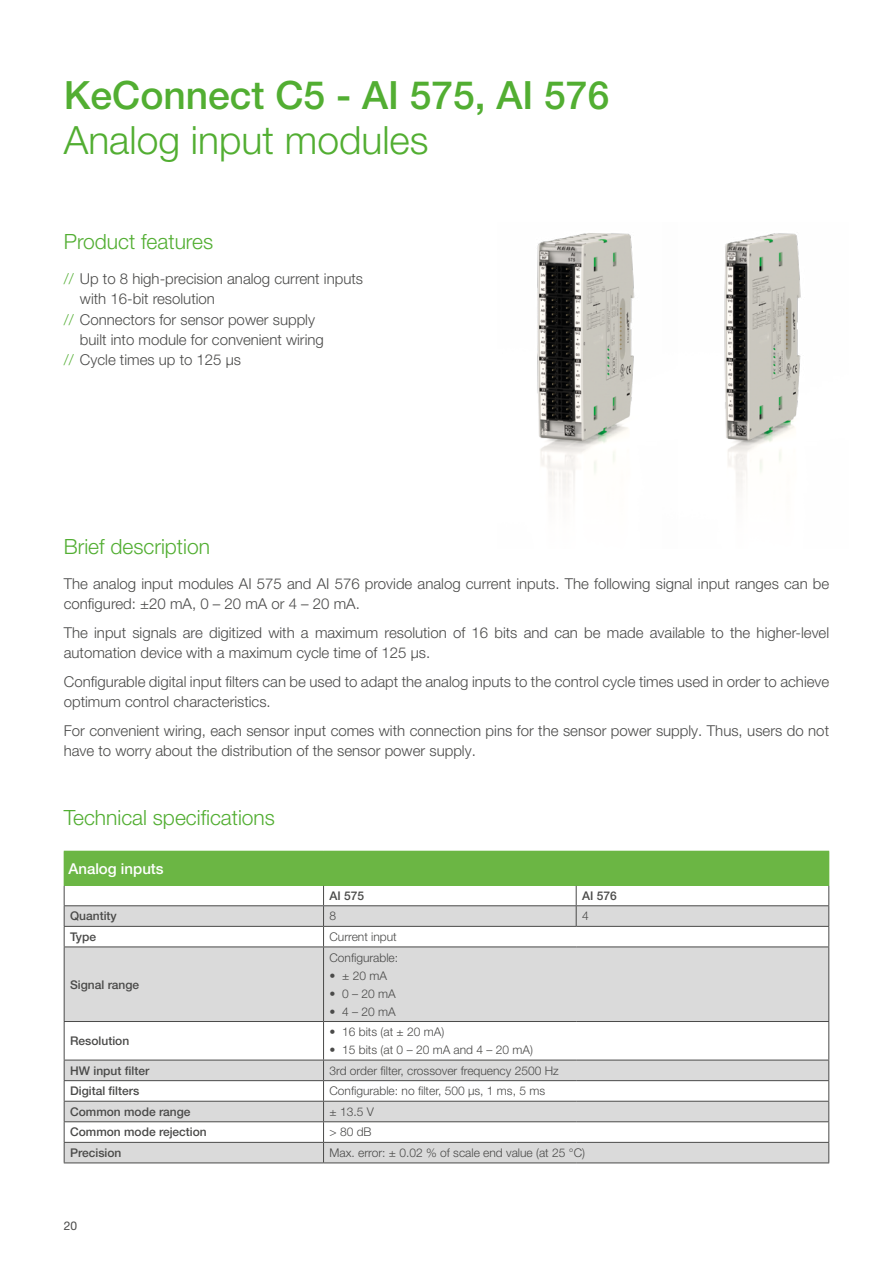
<style>
.page{position:relative;width:893px;height:1263px;background:#fff}
.page>*{position:absolute;margin:0;border:0;box-sizing:border-box;transform-origin:0 0}
.t1{font:500 39px "Helvetica Neue LT Pro";color:#52ae32}
.t2{font:300 39px "Helvetica Neue LT Pro";color:#52ae32}
.t3{font:300 21px "Helvetica Neue LT Pro";color:#52ae32}
.t4{font:300 15px/20.2px "Helvetica Neue LT Pro";color:#4a4a49}
.t5{font:500 15px "Helvetica Neue LT Pro";color:#fff}
.t6{font:300 12px "Helvetica Neue LT Pro";color:#4a4a49}
.t7{font:500 12px "Helvetica Neue LT Pro";color:#4a4a49}
.t8{font:12px "Helvetica Neue LT Pro";color:#4a4a49}
.s1{color:#52ae32}
</style>
<div class="page">
<div style="left:64px;top:851px;width:765px;height:34px;background:#6bb644"></div>
<svg style="left:65px;top:906px;width:763px;height:256px;fill:#dadada"></svg>
<hr style="left:828px;top:947px;width:1px;height:74px;background:#4a4a49">
<hr style="left:828px;top:1022px;width:1px;height:38px;background:#4a4a49">
<svg style="left:828px;top:1061px;width:1px;height:101px"></svg>
<hr style="left:324px;top:926px;width:252px;height:1px;background:#4a4a49">
<hr style="left:576px;top:926px;width:253px;height:1px;background:#4a4a49">
<hr style="left:324px;top:946px;width:252px;height:1px;background:#4a4a49">
<hr style="left:576px;top:946px;width:253px;height:1px;background:#4a4a49">
<hr style="left:324px;top:1021px;width:252px;height:1px;background:#4a4a49">
<hr style="left:576px;top:1021px;width:253px;height:1px;background:#4a4a49">
<hr style="left:324px;top:1060px;width:252px;height:1px;background:#4a4a49">
<hr style="left:576px;top:1060px;width:253px;height:1px;background:#4a4a49">
<hr style="left:64px;top:926px;width:260px;height:1px;background:#4a4a49">
<hr style="left:324px;top:1080px;width:252px;height:1px;background:#4a4a49">
<hr style="left:576px;top:1080px;width:253px;height:1px;background:#4a4a49">
<hr style="left:324px;top:1101px;width:252px;height:1px;background:#4a4a49">
<hr style="left:576px;top:1101px;width:253px;height:1px;background:#4a4a49">
<hr style="left:64px;top:946px;width:260px;height:1px;background:#4a4a49">
<hr style="left:64px;top:1021px;width:260px;height:1px;background:#4a4a49">
<hr style="left:64px;top:1060px;width:260px;height:1px;background:#4a4a49">
<hr style="left:64px;top:1080px;width:260px;height:1px;background:#4a4a49">
<hr style="left:64px;top:1101px;width:260px;height:1px;background:#4a4a49">
<hr style="left:64px;top:1121px;width:260px;height:1px;background:#4a4a49">
<hr style="left:324px;top:1121px;width:252px;height:1px;background:#4a4a49">
<hr style="left:576px;top:1121px;width:253px;height:1px;background:#4a4a49">
<hr style="left:324px;top:1142px;width:252px;height:1px;background:#4a4a49">
<hr style="left:576px;top:1142px;width:253px;height:1px;background:#4a4a49">
<hr style="left:324px;top:1162px;width:252px;height:1px;background:#4a4a49">
<hr style="left:576px;top:1162px;width:253px;height:1px;background:#4a4a49">
<hr style="left:64px;top:1162px;width:260px;height:1px;background:#4a4a49">
<hr style="left:64px;top:905px;width:260px;height:1px;background:#4a4a49">
<svg style="left:64px;top:886px;width:1px;height:60px"></svg>
<hr style="left:64px;top:947px;width:1px;height:74px;background:#4a4a49">
<hr style="left:323px;top:947px;width:1px;height:74px;background:#4a4a49">
<hr style="left:64px;top:1022px;width:1px;height:38px;background:#4a4a49">
<hr style="left:323px;top:1022px;width:1px;height:38px;background:#4a4a49">
<svg style="left:64px;top:1060px;width:1px;height:102px"></svg>
<svg style="left:323px;top:1060px;width:1px;height:102px"></svg>
<hr style="left:64px;top:1142px;width:260px;height:1px;background:#4a4a49">
<svg style="left:828px;top:886px;width:1px;height:60px"></svg>
<hr style="left:576px;top:905px;width:253px;height:1px;background:#4a4a49">
<svg style="left:323px;top:886px;width:1px;height:60px"></svg>
<svg style="left:576px;top:886px;width:1px;height:40px"></svg>
<hr style="left:324px;top:905px;width:252px;height:1px;background:#4a4a49">
<hr style="left:64px;top:885px;width:260px;height:1px;background:#6bb644">
<hr style="left:324px;top:885px;width:252px;height:1px;background:#6bb644">
<hr style="left:576px;top:885px;width:253px;height:1px;background:#6bb644">
<img style="left:537px;top:233px;width:98px;height:261px">
<img style="left:724px;top:233px;width:77px;height:259px">
<h1 class="t1" style="left:64px;top:71px;width:547px">KeConnect C5 - AI 575, AI 576</h1>
<h1 class="t2" style="left:64px;top:116px;width:366px">Analog input modules</h1>
<h2 class="t3" style="left:64px;top:229px;width:151px">Product features</h2>
<p class="t4" style="left:64px;top:268px;width:301px"><span class="s1">//</span> Up to 8 high-precision analog current inputs</p>
<p class="t4" style="left:80px;top:289px;width:137px">with 16-bit resolution</p>
<p class="t4" style="left:64px;top:309px;width:253px"><span class="s1">//</span> Connectors for sensor power supply</p>
<p class="t4" style="left:80px;top:329px;width:245px">built into module for convenient wiring</p>
<p class="t4" style="left:64px;top:349px;width:179px"><span class="s1">//</span> Cycle times up to 125 µs</p>
<h2 class="t3" style="left:64px;top:533px;width:148px">Brief description</h2>
<p class="t4" style="left:64px;top:573px;width:767px">The analog input modules AI 575 and AI 576 provide analog current inputs. The following signal input ranges can be configured: ±20 mA, 0 – 20 mA or 4 – 20 mA.</p>
<p class="t4" style="left:64px;top:622px;width:767px">The input signals are digitized with a maximum resolution of 16 bits and can be made available to the higher-level automation device with a maximum cycle time of 125 μs.</p>
<p class="t4" style="left:64px;top:671px;width:767px">Configurable digital input filters can be used to adapt the analog inputs to the control cycle times used in order to achieve optimum control characteristics.</p>
<p class="t4" style="left:64px;top:720px;width:767px">For convenient wiring, each sensor input comes with connection pins for the sensor power supply. Thus, users do not have to worry about the distribution of the sensor power supply.</p>
<h2 class="t3" style="left:64px;top:805px;width:213px">Technical specifications</h2>
<p class="t5" style="left:68px;top:859px;width:97px">Analog inputs</p>
<p class="t7" style="left:330px;top:888px;width:36px">AI 575</p>
<p class="t7" style="left:582px;top:888px;width:36px">AI 576</p>
<p class="t7" style="left:70px;top:909px;width:48px">Quantity</p>
<p class="t6" style="left:330px;top:909px;width:8px">8</p>
<p class="t6" style="left:582px;top:909px;width:8px">4</p>
<p class="t7" style="left:70px;top:929px;width:28px">Type</p>
<p class="t6" style="left:329px;top:929px;width:69px">Current input</p>
<p class="t7" style="left:70px;top:977px;width:71px">Signal range</p>
<p class="t6" style="left:329px;top:950px;width:70px">Configurable:</p>
<p class="t6" style="left:329px;top:968px;width:59px">• ± 20 mA</p>
<p class="t6" style="left:329px;top:986px;width:68px">• 0 – 20 mA</p>
<p class="t6" style="left:329px;top:1004px;width:68px">• 4 – 20 mA</p>
<p class="t7" style="left:70px;top:1033px;width:61px">Resolution</p>
<p class="t6" style="left:329px;top:1024px;width:116px">• 16 bits (at ± 20 mA)</p>
<p class="t6" style="left:329px;top:1042px;width:205px">• 15 bits (at 0 – 20 mA and 4 – 20 mA)</p>
<p class="t7" style="left:70px;top:1063px;width:81px">HW input filter</p>
<p class="t6" style="left:329px;top:1063px;width:231px">3rd order filter, crossover frequency 2500 Hz</p>
<p class="t7" style="left:70px;top:1084px;width:71px">Digital filters</p>
<p class="t6" style="left:329px;top:1083px;width:217px">Configurable: no filter, 500 µs, 1 ms, 5 ms</p>
<p class="t7" style="left:70px;top:1104px;width:122px">Common mode range</p>
<p class="t6" style="left:329px;top:1104px;width:46px">± 13.5 V</p>
<p class="t7" style="left:70px;top:1125px;width:138px">Common mode rejection</p>
<p class="t6" style="left:329px;top:1125px;width:44px">&gt; 80 dB</p>
<p class="t7" style="left:70px;top:1145px;width:53px">Precision</p>
<p class="t6" style="left:329px;top:1145px;width:257px">Max. error: ± 0.02 % of scale end value (at 25 °C)</p>
<p class="t8" style="left:64px;top:1218px;width:15px">20</p>
</div>
